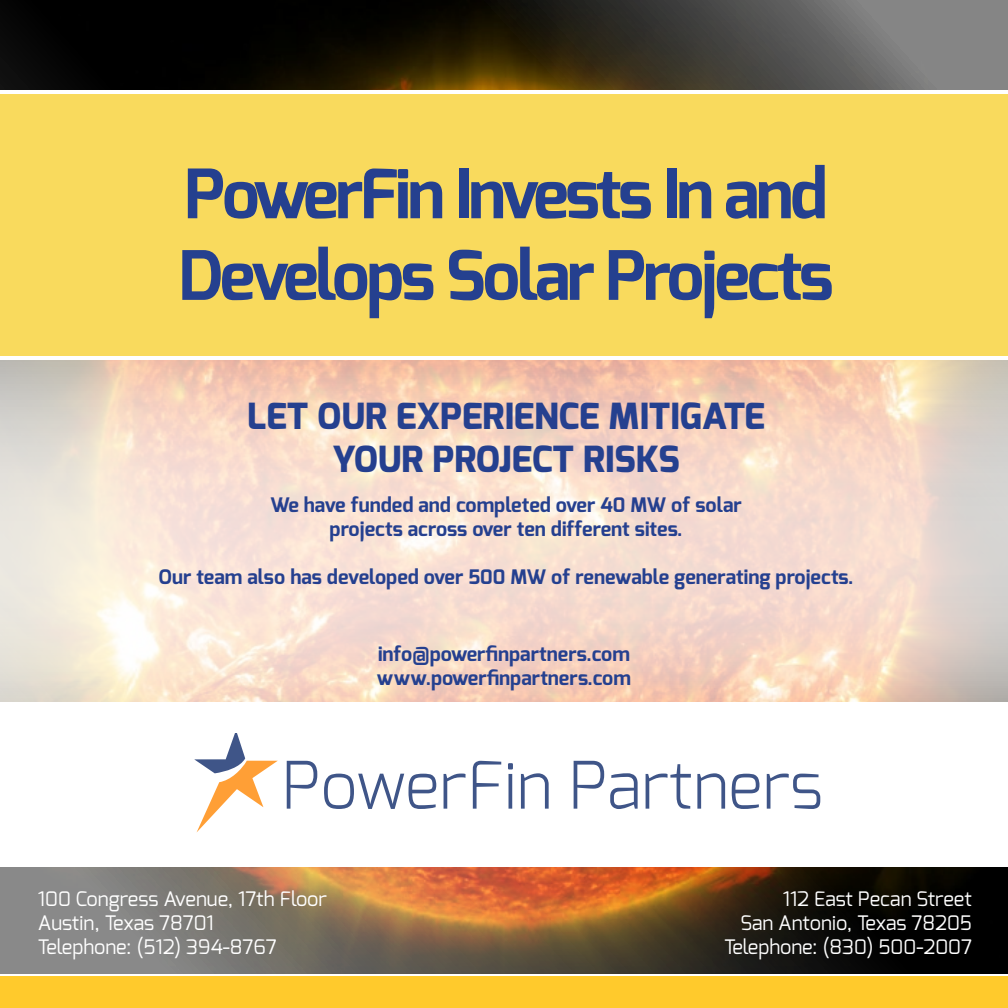
<style>
.page{position:relative;width:1008px;height:1008px;background:#fff}
.page>*{position:absolute;margin:0;border:0;box-sizing:border-box;transform-origin:0 0}
.t1{font:700 68px/81.6px "Exo";letter-spacing:-.05em;color:#25408f}
.t2{font:800 36px/43.2px "Exo";color:#25408f;text-align:center}
.t3{font:700 20px/24px "Exo";color:#25408f;text-align:center}
.t4{font:20px/24px "Exo";color:#fff}
</style>
<div class="page">
<img style="left:0;top:0;width:1008px;height:974px">
<div style="left:0;top:976px;width:1008px;height:32px;background:#ffca2c"></div>
<svg style="left:0;top:360px;width:1008px;height:342px;background:#f2d9ca"></svg>
<div style="left:0;top:90px;width:1008px;height:270px;background:#f9da5d"></div>
<div style="left:0;top:702px;width:1008px;height:165px;background:#fff"></div>
<svg style="left:194px;top:733px;width:84px;height:100px"></svg>
<svg style="left:287px;top:761px;width:30px;height:48px"></svg>
<svg style="left:324px;top:774px;width:112px;height:35px"></svg>
<svg style="left:444px;top:774px;width:22px;height:35px"></svg>
<svg style="left:473px;top:761px;width:28px;height:48px"></svg>
<svg style="left:508px;top:763px;width:5px;height:46px"></svg>
<svg style="left:521px;top:773px;width:28px;height:36px"></svg>
<svg style="left:574px;top:761px;width:30px;height:48px"></svg>
<svg style="left:610px;top:773px;width:28px;height:36px"></svg>
<svg style="left:646px;top:764px;width:45px;height:45px"></svg>
<svg style="left:697px;top:773px;width:28px;height:36px"></svg>
<svg style="left:732px;top:774px;width:28px;height:35px"></svg>
<svg style="left:767px;top:774px;width:53px;height:35px"></svg>
<h1 class="t1" style="left:178px;top:153px;width:657px">PowerFin Invests In and<br>Develops Solar Projects</h1>
<h2 class="t2" style="left:247px;top:395px;width:519px">LET OUR EXPERIENCE MITIGATE<br>YOUR PROJECT RISKS</h2>
<p class="t3" style="left:270px;top:493px;width:473px">We have funded and completed over 40 MW of solar projects across over ten different sites.</p>
<p class="t3" style="left:159px;top:565px;width:696px">Our team also has developed over 500 MW of renewable generating projects.</p>
<p class="t3" style="left:377px;top:642px;width:256px;text-align:left">info@powerfinpartners.com www.powerfinpartners.com</p>
<p class="t4" style="left:38px;top:887px;width:291px">100 Congress Avenue, 17th Floor<br>Austin, Texas 78701<br>Telephone: (512) 394-8767</p>
<p class="t4" style="left:724px;top:887px;width:249px;text-align:right">112 East Pecan Street<br>San Antonio, Texas 78205<br>Telephone: (830) 500-2007</p>
</div>
